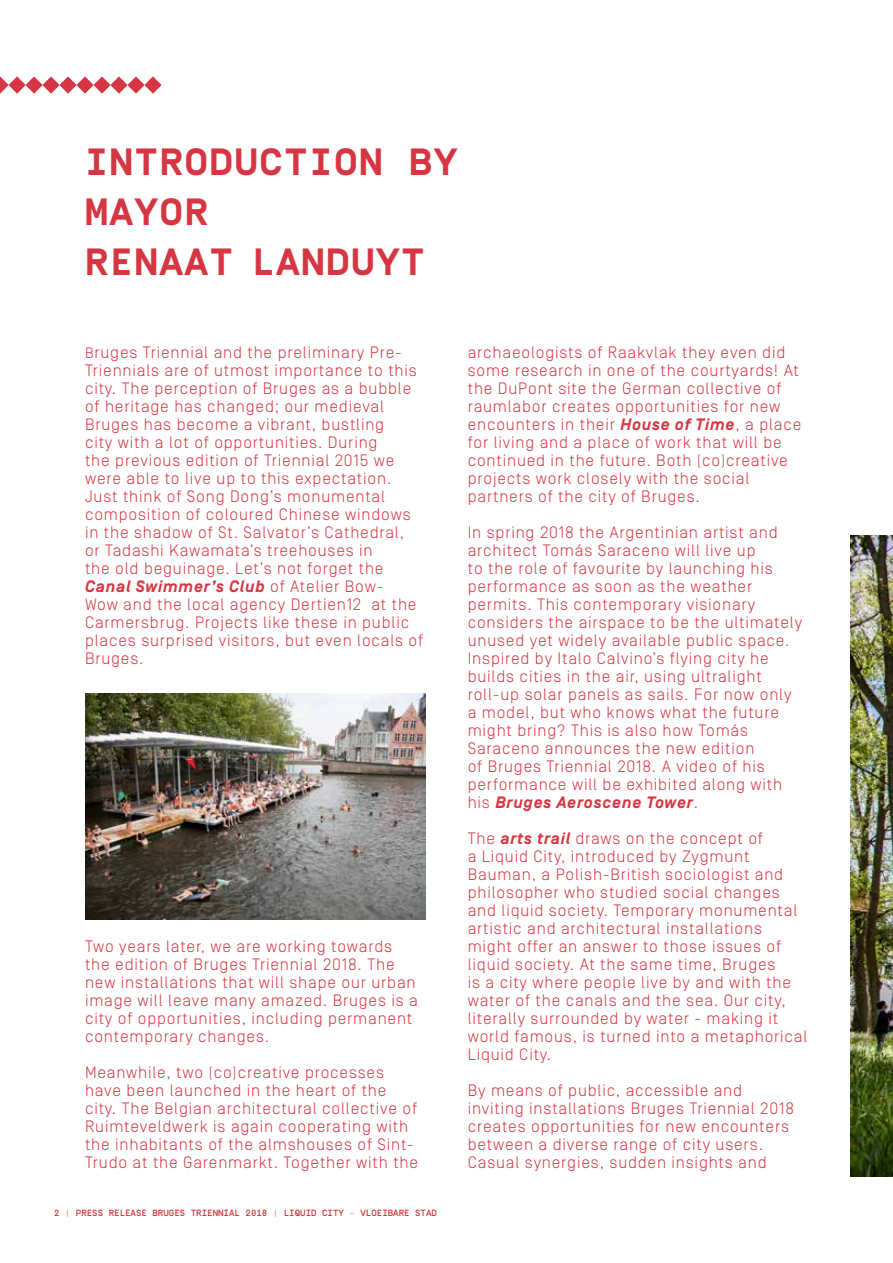
<style>
.page{position:relative;width:893px;height:1263px;background:#fff}
.page>*{position:absolute;margin:0;border:0;box-sizing:border-box;transform-origin:0 0}
.t1{font:700 37.95px/50.1px "Simplon Mono";letter-spacing:.05em;color:#d63641}
.t2{font:300 16.5px/18px "Simplon Norm";letter-spacing:.05em;color:#d63641}
.t3{font:500 9px "Simplon Mono";color:#d0333a}
.s1{font-size:15px}
.s2{font-weight:700;font-style:italic}
</style>
<div class="page">
<img style="left:85px;top:693px;width:340px;height:227px">
<img style="left:850px;top:536px;width:43px;height:640px">
<svg style="left:0;top:76px;width:162px;height:18px"></svg>
<h1 class="t1" style="left:85px;top:137px;width:374px">INTRODUCTION BY<br>MAYOR<br>RENAAT LANDUYT</h1>
<p class="t2" style="left:85px;top:343px;width:340px"><span class="s1">B</span>ruges Triennial and the preliminary Pre-Triennials are of utmost importance to this city. The perception of Bruges as a bubble of heritage has changed; our medieval Bruges has become a vibrant, bustling<br>city with a lot of opportunities. During<br>the previous edition of Triennial 2015 we were able to live up to this expectation.<br>Just think of Song Dong’s monumental composition of coloured Chinese windows in the shadow of St. Salvator’s Cathedral,<br>or Tadashi Kawamata’s treehouses in<br>the old beguinage. Let’s not forget the <span class="s2">Canal Swimmer’s Club</span> of Atelier Bow-<br>Wow and the local agency Dertien12 at the Carmersbrug. Projects like these in public places surprised visitors, but even locals of Bruges.</p>
<p class="t2" style="left:85px;top:937px;width:334px">Two years later, we are working towards the edition of Bruges Triennial 2018. The new installations that will shape our urban image will leave many amazed. Bruges is a city of opportunities, including permanent contemporary changes.</p>
<p class="t2" style="left:85px;top:1063px;width:335px">Meanwhile, two (co)creative processes have been launched in the heart of the city. The Belgian architectural collective of Ruimteveldwerk is again cooperating with the inhabitants of the almshouses of Sint-Trudo at the Garenmarkt. Together with the</p>
<p class="t3" style="left:54px;top:1208px;width:385px">2 | PRESS RELEASE BRUGES TRIENNIAL 2018 | LIQUID CITY – VLOEIBARE STAD</p>
<p class="t2" style="left:468px;top:343px;width:335px">archaeologists of Raakvlak they even did some research in one of the courtyards! At the DuPont site the German collective of raumlabor creates opportunities for new encounters in their <span class="s2">House of Time</span>, a place for living and a place of work that will be continued in the future. Both (co)creative projects work closely with the social partners of the city of Bruges.</p>
<p class="t2" style="left:468px;top:523px;width:336px">In spring 2018 the Argentinian artist and architect Tomás Saraceno will live up<br>to the role of favourite by launching his performance as soon as the weather permits. This contemporary visionary considers the airspace to be the ultimately unused yet widely available public space.<br>Inspired by Italo Calvino’s flying city he builds cities in the air, using ultralight roll-up solar panels as sails. For now only a model, but who knows what the future might bring? This is also how Tomás Saraceno announces the new edition<br>of Bruges Triennial 2018. A video of his performance will be exhibited along with his <span class="s2">Bruges Aeroscene Tower</span>.</p>
<p class="t2" style="left:468px;top:829px;width:341px">The <span class="s2">arts trail</span> draws on the concept of<br>a Liquid City, introduced by Zygmunt Bauman, a Polish-British sociologist and philosopher who studied social changes and liquid society. Temporary monumental artistic and architectural installations might offer an answer to those issues of liquid society. At the same time, Bruges<br>is a city where people live by and with the water of the canals and the sea. Our city, literally surrounded by water - making it world famous, is turned into a metaphorical Liquid City.</p>
<p class="t2" style="left:468px;top:1081px;width:328px">By means of public, accessible and inviting installations Bruges Triennial 2018 creates opportunities for new encounters between a diverse range of city users.<br>Casual synergies, sudden insights and</p>
</div>
